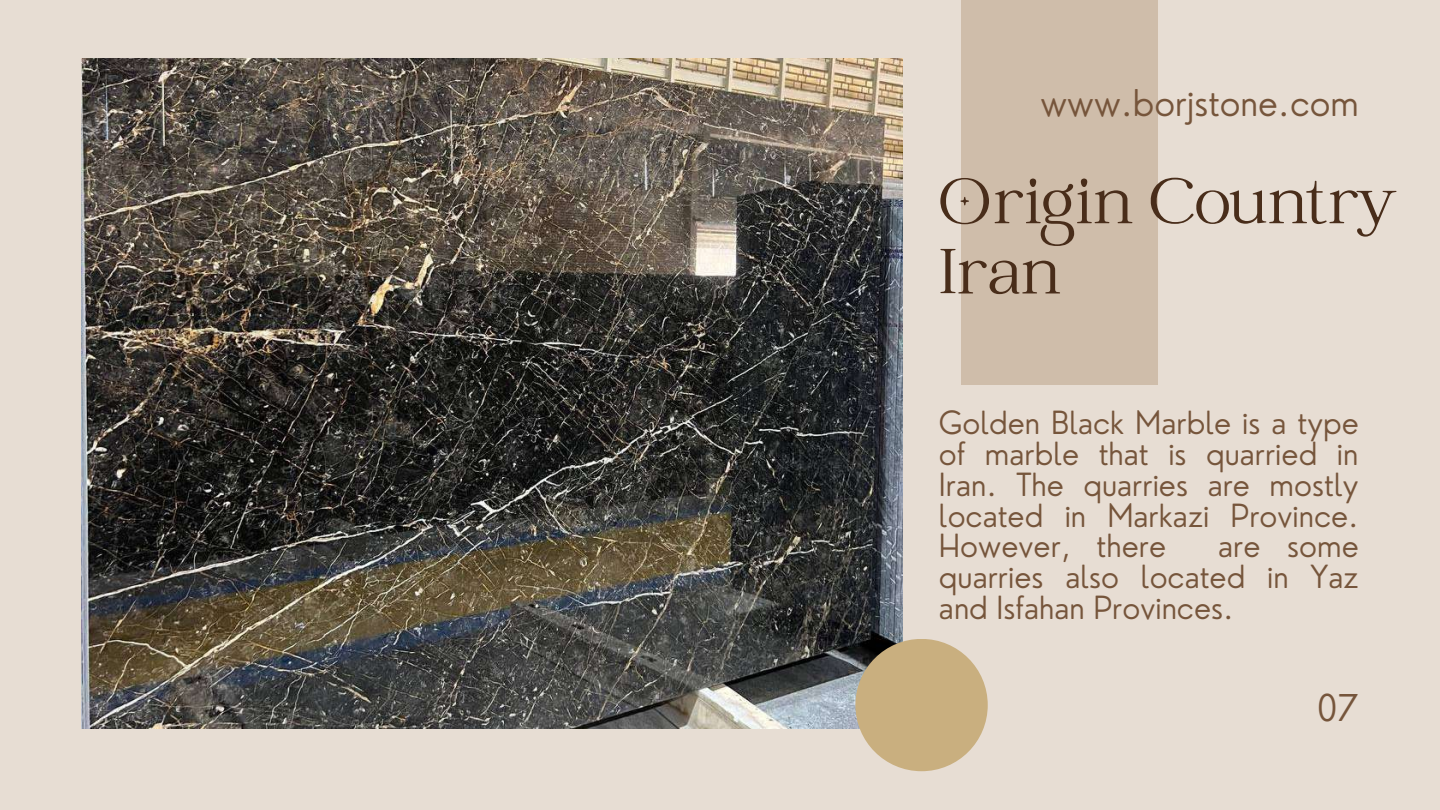
<style>
.page{position:relative;width:1440px;height:810px;background:#e7ddd3}
.page>*{position:absolute;margin:0;border:0;box-sizing:border-box;transform-origin:0 0}
.t1{font:70.5px/70.3px "Catchy Mager";color:#492d1a}
.t2{font:300 36px "Nourd";color:#76553b}
.t3{font:300 31.2px/30.8px "Nourd";color:#76553b;text-align:justify}
</style>
<div class="page">
<img style="left:81px;top:58px;width:821px;height:671px">
<div style="left:962px;top:0;width:196px;height:384px;background:#cfbdaa"></div>
<div style="left:855px;top:639px;width:133px;height:132px;background:#c9af7f;border-radius:50%"></div>
<p class="t2" style="left:1041px;top:80px;width:320px">www.borjstone.com</p>
<h1 class="t1" style="left:939px;top:171px;width:460px">Origin Country<br>Iran</h1>
<p class="t3" style="left:939px;top:407px;width:421px">Golden Black Marble is a type of marble that is quarried in Iran. The quarries are mostly located in Markazi Province.<br>However, there</p>
<p class="t3" style="left:939px;top:530px;width:421px;text-indent:279px">are some quarries also located in Yaz and Isfahan Provinces.</p>
<p class="t2" style="left:1317px;top:685px;width:44px">07</p>
</div>
